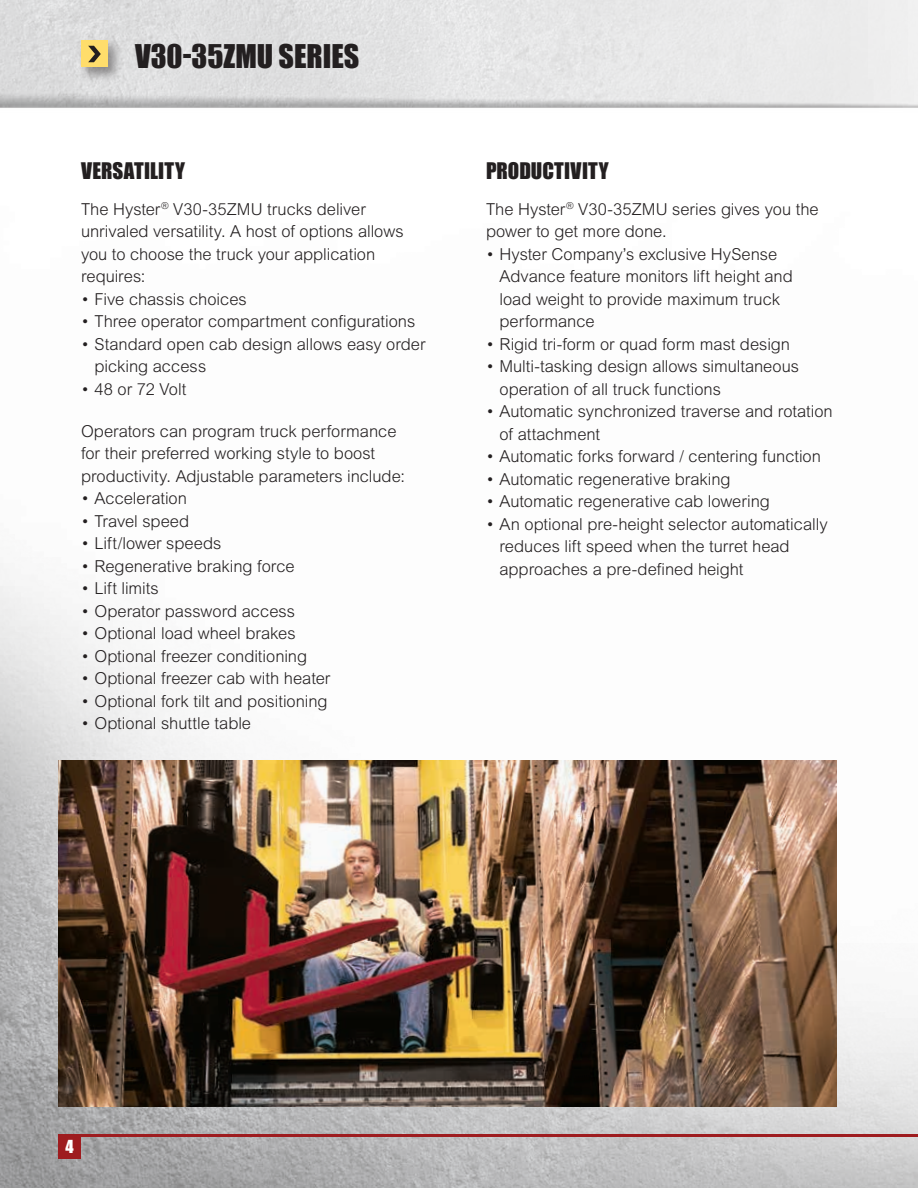
<style>
.page{position:relative;width:918px;height:1188px;background:#fff}
.page>*{position:absolute;margin:0;border:0;box-sizing:border-box;transform-origin:0 0}
.t1{font:30px "Impact";color:#231f20}
.t2{font:21px "Impact";letter-spacing:.01em;color:#231f20}
.t3{font:300 16.5px/22.5px "Arial MT Std";color:#231f20}
.t4{font:16.5px "Impact";color:#fff}
</style>
<div class="page">
<img style="left:0;top:0;width:918px;height:1188px">
<div style="left:78px;top:38px;width:45px;height:45px;background:#231f20;opacity:.45"></div>
<div style="left:81px;top:40px;width:27px;height:28px;background:#ffdd6b"></div>
<svg style="left:88px;top:46px;width:13px;height:16px"></svg>
<img style="left:58px;top:761px;width:779px;height:346px">
<hr style="left:58px;top:1134px;width:860px;height:3px;background:#9e1c1f">
<div style="left:58px;top:1134px;width:23px;height:24px;background:#9e1c1f"></div>
<h1 class="t1" style="left:135px;top:33px;width:226px">V30-35ZMU SERIES</h1>
<p class="t2" style="left:81px;top:154px;width:105px">VERSATILITY</p>
<p class="t3" style="left:81px;top:198px;width:324px">The Hyster<sup>®</sup> V30-35ZMU trucks deliver unrivaled versatility. A host of options allows you to choose the truck your application requires:</p>
<p class="t3" style="left:81px;top:288px;width:167px">• Five chassis choices</p>
<p class="t3" style="left:81px;top:310px;width:336px">• Three operator compartment configurations</p>
<p class="t3" style="left:94px;top:333px;width:333px;text-indent:-13px">• Standard open cab design allows easy order picking access</p>
<p class="t3" style="left:81px;top:378px;width:107px">• 48 or 72 Volt</p>
<p class="t3" style="left:81px;top:420px;width:325px">Operators can program truck performance for their preferred working style to boost productivity. Adjustable parameters include:</p>
<p class="t3" style="left:81px;top:487px;width:107px">• Acceleration</p>
<p class="t3" style="left:81px;top:510px;width:110px">• Travel speed</p>
<p class="t3" style="left:81px;top:532px;width:142px">• Lift/lower speeds</p>
<p class="t3" style="left:81px;top:555px;width:215px">• Regenerative braking force</p>
<p class="t3" style="left:81px;top:577px;width:79px">• Lift limits</p>
<p class="t3" style="left:81px;top:600px;width:216px">• Operator password access</p>
<p class="t3" style="left:81px;top:622px;width:216px">• Optional load wheel brakes</p>
<p class="t3" style="left:81px;top:645px;width:228px">• Optional freezer conditioning</p>
<p class="t3" style="left:81px;top:667px;width:251px">• Optional freezer cab with heater</p>
<p class="t3" style="left:81px;top:690px;width:248px">• Optional fork tilt and positioning</p>
<p class="t3" style="left:81px;top:712px;width:172px">• Optional shuttle table</p>
<p class="t2" style="left:486px;top:154px;width:124px">PRODUCTIVITY</p>
<p class="t3" style="left:486px;top:198px;width:334px">The Hyster<sup>®</sup> V30-35ZMU series gives you the power to get more done.</p>
<p class="t3" style="left:499px;top:243px;width:295px;text-indent:-13px">• Hyster Company’s exclusive HySense<br>Advance feature monitors lift height and load weight to provide maximum truck performance</p>
<p class="t3" style="left:486px;top:333px;width:306px">• Rigid tri-form or quad form mast design</p>
<p class="t3" style="left:499px;top:355px;width:301px;text-indent:-13px">• Multi-tasking design allows simultaneous operation of all truck functions</p>
<p class="t3" style="left:499px;top:400px;width:335px;text-indent:-13px">• Automatic synchronized traverse and rotation of attachment</p>
<p class="t3" style="left:486px;top:445px;width:336px">• Automatic forks forward / centering function</p>
<p class="t3" style="left:486px;top:468px;width:246px">• Automatic regenerative braking</p>
<p class="t3" style="left:486px;top:490px;width:285px">• Automatic regenerative cab lowering</p>
<p class="t3" style="left:499px;top:513px;width:330px;text-indent:-13px">• An optional pre-height selector automatically reduces lift speed when the turret head approaches a pre-defined height</p>
<p class="t4" style="left:65px;top:1133px;width:10px">4</p>
</div>
